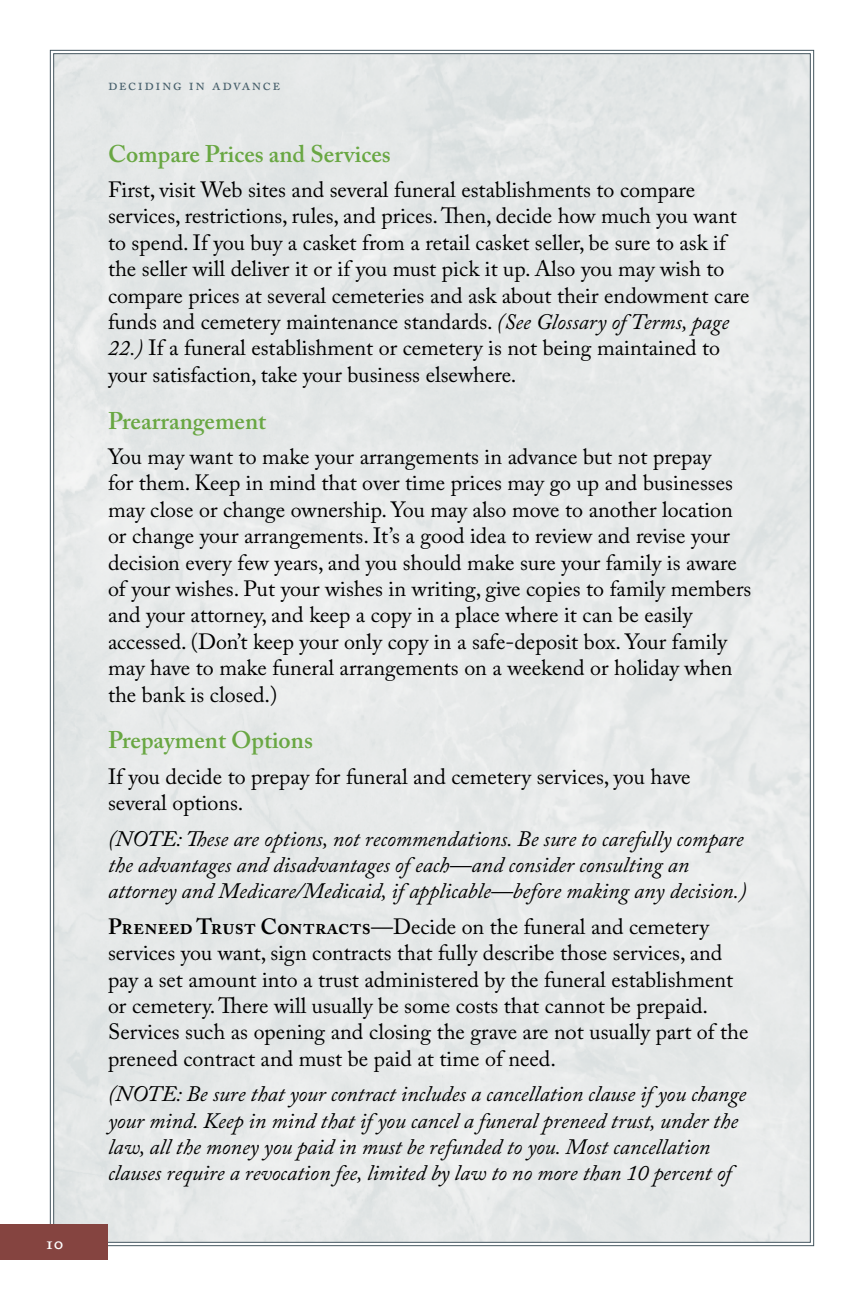
<style>
.page{position:relative;width:864px;height:1296px;background:#fff}
.page>*{position:absolute;margin:0;border:0;box-sizing:border-box;transform-origin:0 0}
.t1{font:600 24px "Adobe Caslon Pro";letter-spacing:-.02em;color:#69a743}
.t2{font:22px/26.4px "Adobe Caslon Pro";color:#000}
.t3{font:italic 22px/26.4px "Adobe Caslon Pro";color:#000}
.t4{font:600 18px "Adobe Caslon Pro";color:#fff}
.t5{font:16px "Adobe Caslon Pro";letter-spacing:.1em;color:#475f6b}
.s1{font-style:italic}
.s2{font-weight:600}
</style>
<div class="page">
<div style="left:53px;top:53px;width:758px;height:1190px;background:#e6e9e8"></div>
<div style="left:0;top:1224px;width:108px;height:36px;background:#854440"></div>
<p class="t4" style="left:45px;top:1232px;width:19px">10</p>
<p class="t5" style="left:108px;top:75px;width:174px">d ec id in g in a d va n c e</p>
<p class="t1" style="left:108px;top:139px;width:284px">Compare Prices and Services</p>
<p class="t2" style="left:108px;top:176px;width:643px">First, visit Web sites and several funeral establishments to compare services, restrictions, rules, and prices. Then, decide how much you want to spend. If you buy a casket from a retail casket seller, be sure to ask if the seller will deliver it or if you must pick it up. Also you may wish to compare prices at several cemeteries and ask about their endowment care funds and cemetery maintenance standards. <span class="s1">(See Glossary of Terms, page 22.)</span> If a funeral establishment or cemetery is not being maintained to your satisfaction, take your business elsewhere.</p>
<p class="t1" style="left:108px;top:406px;width:160px">Prearrangement</p>
<p class="t2" style="left:108px;top:443px;width:645px">You may want to make your arrangements in advance but not prepay<br>for them. Keep in mind that over time prices may go up and businesses may close or change ownership. You may also move to another location or change your arrangements. It ’s a good idea to review and revise your decision every few years, and you should make sure your family is aware of your wishes. Put your wishes in writing, give copies to family members and your attorney, and keep a copy in a place where it can be easily accessed. (Don’t keep your only copy in a safe-deposit box. Your family may have to make funeral arrangements on a weekend or holiday when the bank is closed.)</p>
<p class="t1" style="left:108px;top:726px;width:206px">Prepayment Options</p>
<p class="t2" style="left:108px;top:763px;width:584px">If you decide to prepay for funeral and cemetery services, you have several options.</p>
<p class="t3" style="left:108px;top:825px;width:640px">(NOTE:These are options, not recommendations. Be sure to carefully compare the advantages and disadvantages of each—and consider consulting an attorney and Medicare/Medicaid, if applicable—before making any decision.)</p>
<p class="t2" style="left:108px;top:913px;width:642px"><span class="s2">Preneed Trust Contracts</span>—Decide on the funeral and cemetery services you want, sign contracts that fully describe those services, and pay a set amount into a trust administered by the funeral establishment or cemetery. There will usually be some costs that cannot be prepaid.<br>Services such as opening and closing the grave are not usually part of the preneed contract and must be paid at time of need.</p>
<p class="t3" style="left:108px;top:1080px;width:640px">(NOTE: Be sure that your contract includes a cancellation clause if you change your mind. Keep in mind that if you cancel a funeral preneed trust, under the law, all the money you paid in must be refunded to you. Most cancellation clauses require a revocation fee, limited by law to no more than 10 percent of</p>
</div>
